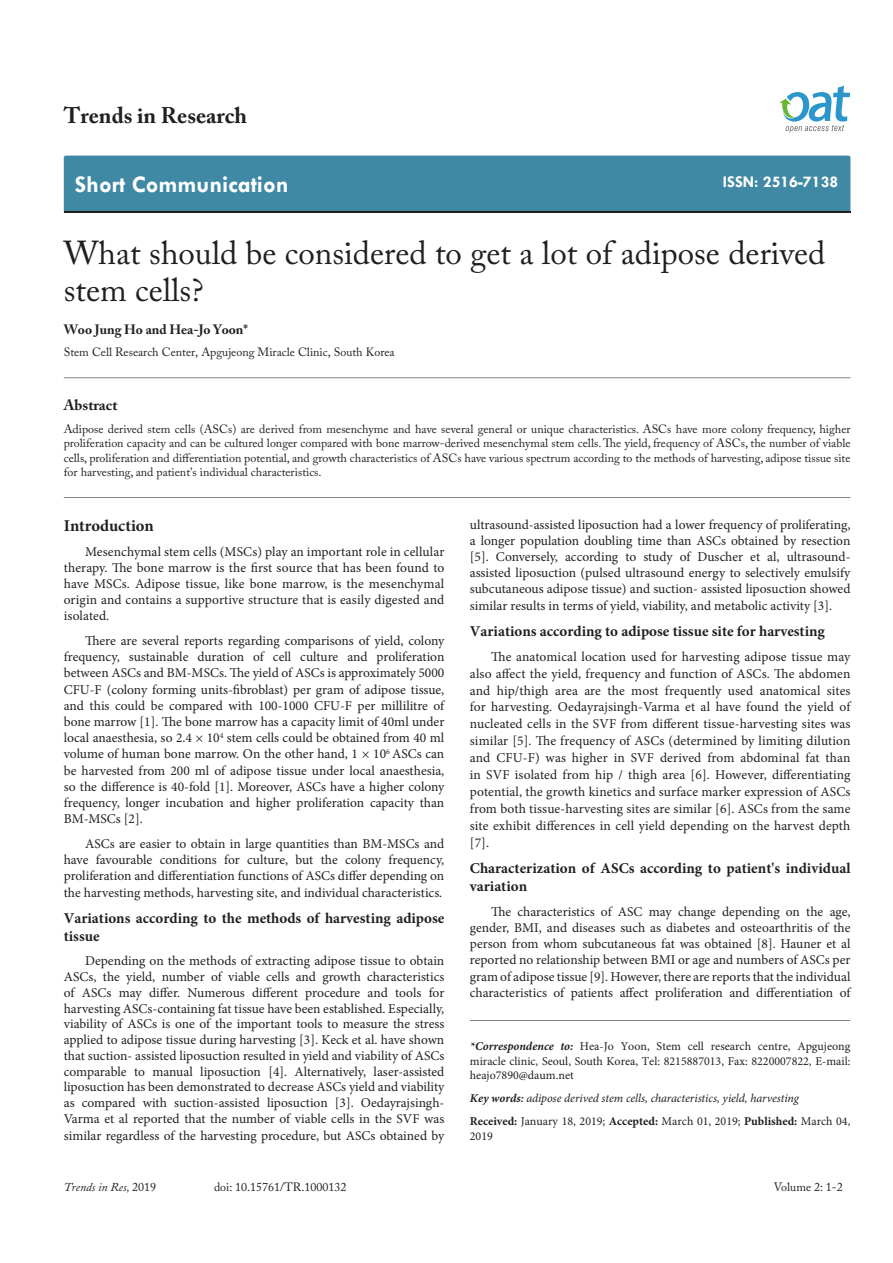
<style>
.page{position:relative;width:893px;height:1263px;background:#fff}
.page>*{position:absolute;margin:0;border:0;box-sizing:border-box;transform-origin:0 0}
.t1{font:33px/37.5px "Adobe Caslon Pro";color:#231f20}
.t2{font:700 24px "Tw Cen";color:#fff}
.t3{font:700 22.5px "Adobe Caslon Pro";color:#231f20}
.t4{font:700 16.5px "Tw Cen";color:#fff}
.Hedding{font:700 16.5px "Minion Pro";letter-spacing:-.005em;color:#231f20}
.Side-Hedding{font:700 15px/18px "Minion Pro";color:#231f20}
.t5{font:700 15px "Adobe Caslon Pro";color:#231f20}
.t6{font:13.5px/16.2px "Minion Pro";color:#231f20;text-align:justify}
.t7{font:700 13.5px "Adobe Caslon Pro";color:#231f20}
.t8{font:12px/14.4px "Adobe Caslon Pro";color:#231f20;text-align:justify}
.t9{font:12px/14.4px "Minion Pro";color:#231f20;text-align:justify}
.t10{font:italic 12px "Minion Pro";letter-spacing:-.005em;color:#231f20}
.t11{font:italic 12px "Adobe Caslon Pro";color:#231f20}
.s1{font-weight:700;font-style:italic}
.s2{font-weight:700}
.s3{font-weight:600}
.s4{font-style:normal}
</style>
<div class="page">
<div style="left:64px;top:156px;width:786px;height:56px;background:#4089a5"></div>
<svg style="left:779px;top:86px;width:71px;height:47px"></svg>
<hr style="left:64px;top:377px;width:786px;height:1px;background:#808285">
<hr style="left:64px;top:497px;width:786px;height:1px;background:#808285">
<hr style="left:470px;top:1020px;width:380px;height:1px;background:#808285">
<h3 class="t3" style="left:64px;top:102px;width:185px">Trends in Research</h3>
<h2 class="t2" style="left:75px;top:170px;width:215px">Short Communication</h2>
<p class="t4" style="left:723px;top:172px;width:117px">ISSN: 2516-7138</p>
<p class="t1" style="left:64px;top:233px;width:763px">What should be considered to get a lot of adipose derived stem cells?</p>
<p class="t7" style="left:64px;top:322px;width:186px">Woo Jung Ho and Hea-Jo Yoon*</p>
<p class="t8" style="left:64px;top:345px;width:332px">Stem Cell Research Center, Apgujeong Miracle Clinic, South Korea</p>
<p class="t5" style="left:64px;top:396px;width:55px">Abstract</p>
<p class="t8" style="left:64px;top:422px;width:788px">Adipose derived stem cells (ASCs) are derived from mesenchyme and have several general or unique characteristics. ASCs have more colony frequency, higher proliferation capacity and can be cultured longer compared with bone marrow-derived mesenchymal stem cells. The yield, frequency of ASCs, the number of viable cells, proliferation and differentiation potential, and growth characteristics of ASCs have various spectrum according to the methods of harvesting, adipose tissue site for harvesting, and patient's individual characteristics.</p>
<p class="Hedding" style="left:64px;top:514px;width:91px">Introduction</p>
<p class="t6" style="left:64px;top:543px;width:382px;text-indent:21px">Mesenchymal stem cells (MSCs) play an important role in cellular therapy. The bone marrow is the first source that has been found to have MSCs. Adipose tissue, like bone marrow, is the mesenchymal origin and contains a supportive structure that is easily digested and isolated.</p>
<p class="t6" style="left:64px;top:633px;width:382px;text-indent:21px">There are several reports regarding comparisons of yield, colony frequency, sustainable duration of cell culture and proliferation between ASCs and BM-MSCs. The yield of ASCs is approximately 5000<br>CFU-F (colony forming units-fibroblast) per gram of adipose tissue, and this could be compared with 100-1000 CFU-F per millilitre of bone marrow [1]. The bone marrow has a capacity limit of 40ml under local anaesthesia, so 2.4 × 10<sup>4</sup> stem cells could be obtained from 40 ml volume of human bone marrow. On the other hand, 1 × 10<sup>6</sup> ASCs can be harvested from 200 ml of adipose tissue under local anaesthesia, so the difference is 40-fold [1]. Moreover, ASCs have a higher colony frequency, longer incubation and higher proliferation capacity than BM-MSCs [2].</p>
<p class="t6" style="left:64px;top:836px;width:382px;text-indent:21px">ASCs are easier to obtain in large quantities than BM-MSCs and have favourable conditions for culture, but the colony frequency, proliferation and differentiation functions of ASCs differ depending on the harvesting methods, harvesting site, and individual characteristics.</p>
<p class="Side-Hedding" style="left:64px;top:909px;width:382px">Variations according to the methods of harvesting adipose tissue</p>
<p class="t6" style="left:64px;top:953px;width:382px;text-indent:21px">Depending on the methods of extracting adipose tissue to obtain ASCs, the yield, number of viable cells and growth characteristics of ASCs may differ. Numerous different procedure and tools for harvesting ASCs-containing fat tissue have been established. Especially, viability of ASCs is one of the important tools to measure the stress applied to adipose tissue during harvesting [3]. Keck et al. have shown that suction- assisted liposuction resulted in yield and viability of ASCs comparable to manual liposuction [4]. Alternatively, laser-assisted liposuction has been demonstrated to decrease ASCs yield and viability as compared with suction-assisted liposuction [3]. Oedayrajsingh-Varma et al reported that the number of viable cells in the SVF was similar regardless of the harvesting procedure, but ASCs obtained by</p>
<p class="t6" style="left:470px;top:516px;width:382px">ultrasound-assisted liposuction had a lower frequency of proliferating, a longer population doubling time than ASCs obtained by resection [5]. Conversely, according to study of Duscher et al, ultrasound&shy;assisted liposuction (pulsed ultrasound energy to selectively emulsify subcutaneous adipose tissue) and suction- assisted liposuction showed similar results in terms of yield, viability, and metabolic activity [3].</p>
<p class="Side-Hedding" style="left:470px;top:622px;width:357px">Variations according to adipose tissue site for harvesting</p>
<p class="t6" style="left:470px;top:648px;width:382px;line-height:16.8px;text-indent:21px">The anatomical location used for harvesting adipose tissue may also affect the yield, frequency and function of ASCs. The abdomen and hip/thigh area are the most frequently used anatomical sites for harvesting. Oedayrajsingh-Varma et al have found the yield of nucleated cells in the SVF from different tissue-harvesting sites was similar [5]. The frequency of ASCs (determined by limiting dilution and CFU-F) was higher in SVF derived from abdominal fat than in SVF isolated from hip / thigh area [6]. However, differentiating potential, the growth kinetics and surface marker expression of ASCs from both tissue-harvesting sites are similar [6]. ASCs from the same site exhibit differences in cell yield depending on the harvest depth [7].</p>
<p class="Side-Hedding" style="left:470px;top:859px;width:382px">Characterization of ASCs according to patient's individual variation</p>
<p class="t6" style="left:470px;top:903px;width:382px;text-indent:21px">The characteristics of ASC may change depending on the age, gender, BMI, and diseases such as diabetes and osteoarthritis of the person from whom subcutaneous fat was obtained [8]. Hauner et al reported no relationship between BMI or age and numbers of ASCs per gram of adipose tissue [9]. However, there are reports that the individual characteristics of patients affect proliferation and differentiation of</p>
<p class="t9" style="left:470px;top:1039px;width:382px"><span class="s1">*Correspondence to:</span> Hea-Jo Yoon, Stem cell research centre, Apgujeong miracle clinic, Seoul, South Korea, Tel: 8215887013, Fax: 8220007822, E-mail: heajo7890@daum.net</p>
<p class="t10" style="left:470px;top:1090px;width:330px"><span class="s2">Key words</span><span class="s3">:</span> adipose derived stem cells, characteristics, yield, harvesting</p>
<p class="t9" style="left:470px;top:1114px;width:382px"><span class="s2">Received:</span> January 18, 2019; <span class="s2">Accepted:</span> March 01, 2019; <span class="s2">Published:</span> March 04,<br>2019</p>
<p class="t11" style="left:64px;top:1180px;width:94px">Trends in Res, <span class="s4">2019</span></p>
<p class="t8" style="left:214px;top:1180px;width:134px">doi: 10.15761/TR.1000132</p>
<p class="t8" style="left:774px;top:1180px;width:71px">Volume 2: 1-2</p>
</div>
